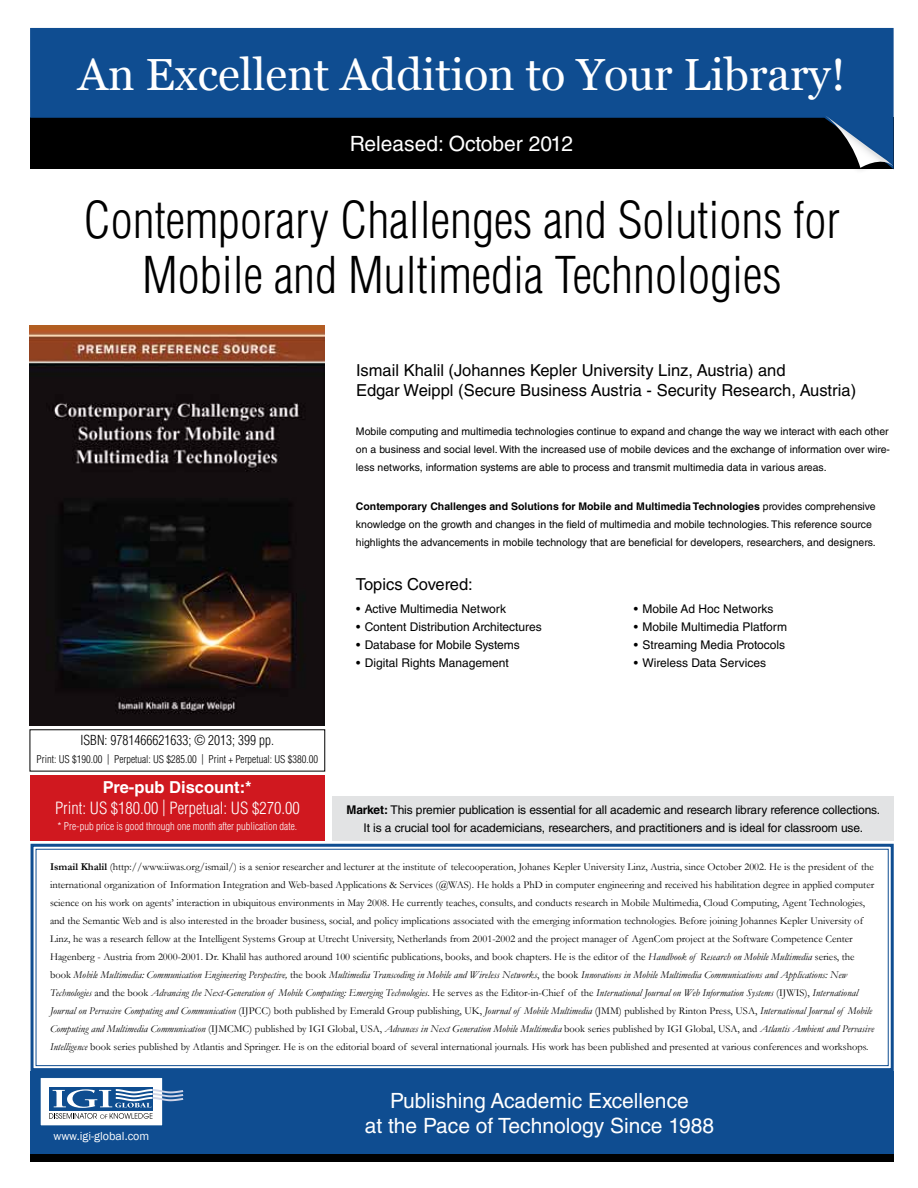
<style>
.page{position:relative;width:918px;height:1188px;background:#fff}
.page>*{position:absolute;margin:0;border:0;box-sizing:border-box;transform-origin:0 0}
.t1{font:300 condensed 49.5px/55.5px "Helvetica LT Std";color:#000;text-align:center}
.t2{font:45px "Vani";color:#fff}
.t3{font:21px/25.2px "Helvetica LT Std";color:#fff;text-align:center}
.t4{font:16.5px/19.8px "Helvetica LT Std";color:#000}
.t5{font:300 condensed 16.5px "Helvetica LT Std";color:#fff}
.t6{font:700 16.5px "Helvetica LT Std";color:#fff}
.t7{font:300 condensed 13.5px "Helvetica LT Std";color:#000}
.t8{font:12px/18px "Helvetica LT Std";letter-spacing:-.01em;color:#000;text-align:center}
.t9{font:12px "Franklin Gothic";color:#fff}
.t10{font:10.5px/18px "Garamond";color:#000}
.t11{font:10.5px/18px "Helvetica LT Std";color:#000}
.t12{font:300 condensed 10.5px "Helvetica LT Std";color:#000}
.t13{font:300 condensed 10.5px "Helvetica LT Std";color:#fff}
.s1{font-weight:700}
.s2{font-style:italic}
</style>
<div class="page">
<div style="left:30px;top:1071px;width:864px;height:83px;background:#0f4d91"></div>
<div style="left:40px;top:1078px;width:123px;height:48px;background:#fff"></div>
<div style="left:40px;top:1077px;width:123px;height:49px;border:1px solid #0e4d90"></div>
<div style="left:49px;top:1087px;width:103px;height:23px;background:#0e4d90"></div>
<svg style="left:49px;top:1089px;width:134px;height:30px"></svg>
<svg style="left:30px;top:28px;width:864px;height:141px;background:#09325f"></svg>
<div style="left:816px;top:111px;width:78px;height:63px;background:#000;opacity:.2"></div>
<svg style="left:824px;top:115px;width:69px;height:53px;background:#2f4d6d"></svg>
<svg style="left:30px;top:843px;width:864px;height:228px"></svg>
<div style="left:36px;top:849px;width:853px;height:217px;border:1px solid #0f4d91"></div>
<img style="left:29px;top:326px;width:296px;height:400px">
<div style="left:30px;top:775px;width:295px;height:66px;background:#d0181f"></div>
<div style="left:30px;top:1154px;width:864px;height:8px;background:#000"></div>
<div style="left:332px;top:796px;width:562px;height:45px;background:#e2e3e4"></div>
<h2 class="t2" style="left:78px;top:48px;width:769px">An Excellent Addition to Your Library!</h2>
<h3 class="t3" style="left:350px;top:131px;width:225px">Released: October 2012</h3>
<h1 class="t1" style="left:83px;top:192px;width:758px">Contemporary Challenges and Solutions for<br>Mobile and Multimedia Technologies</h1>
<p class="t7" style="left:81px;top:732px;width:195px">ISBN: 9781466621633; © 2013; 399 pp.</p>
<p class="t12" style="left:37px;top:753px;width:283px">Print: US $190.00 | Perpetual: US $285.00 | Print + Perpetual: US $380.00</p>
<h3 class="t6" style="left:103px;top:777px;width:150px">Pre-pub Discount:*</h3>
<h3 class="t5" style="left:55px;top:797px;width:246px">Print: US $180.00 | Perpetual: US $270.00</h3>
<p class="t13" style="left:58px;top:820px;width:241px">* Pre-pub price is good through one month after publication date.</p>
<h3 class="t4" style="left:356px;top:361px;width:502px">Ismail Khalil (Johannes Kepler University Linz, Austria) and<br>Edgar Weippl (Secure Business Austria - Security Research, Austria)</h3>
<p class="t11" style="left:356px;top:423px;width:536px">Mobile computing and multimedia technologies continue to expand and change the way we interact with each other on a business and social level. With the increased use of mobile devices and the exchange of information over wire&shy;less networks, information systems are able to process and transmit multimedia data in various areas.</p>
<p class="t11" style="left:356px;top:498px;width:521px"><span class="s1">Contemporary Challenges and Solutions for Mobile and Multimedia Technologies</span> provides comprehensive knowledge on the growth and changes in the field of multimedia and mobile technologies. This reference source highlights the advancements in mobile technology that are beneficial for developers, researchers, and designers.</p>
<h3 class="t4" style="left:356px;top:575px;width:118px">Topics Covered:</h3>
<p class="t8" style="left:356px;top:600px;width:151px">• Active Multimedia Network</p>
<p class="t8" style="left:356px;top:618px;width:187px">• Content Distribution Architectures</p>
<p class="t8" style="left:356px;top:636px;width:165px">• Database for Mobile Systems</p>
<p class="t8" style="left:356px;top:654px;width:154px">• Digital Rights Management</p>
<p class="t8" style="left:634px;top:600px;width:141px">• Mobile Ad Hoc Networks</p>
<p class="t8" style="left:634px;top:618px;width:155px">• Mobile Multimedia Platform</p>
<p class="t8" style="left:634px;top:636px;width:153px">• Streaming Media Protocols</p>
<p class="t8" style="left:634px;top:654px;width:134px">• Wireless Data Services</p>
<p class="t8" style="left:347px;top:800px;width:535px"><span class="s1">Market:</span> This premier publication is essential for all academic and research library reference collections.<br>It is a crucial tool for academicians, researchers, and practitioners and is ideal for classroom use.</p>
<p class="t10" style="left:50px;top:858px;width:826px"><span class="s1">Ismail Khalil</span> (http://www.iiwas.org/ismail/) is a senior researcher and lecturer at the institute of telecooperation, Johanes Kepler University Linz, Austria, since October 2002. He is the president of the international organization of Information Integration and Web-based Applications &amp; Services (@WAS). He holds a PhD in computer engineering and received his habilitation degree in applied computer science on his work on agents’ interaction in ubiquitous environments in May 2008. He currently teaches, consults, and conducts research in Mobile Multimedia, Cloud Computing, Agent Technologies, and the Semantic Web and is also interested in the broader business, social, and policy implications associated with the emerging information technologies. Before joining Johannes Kepler University of Linz, he was a research fellow at the Intelligent Systems Group at Utrecht University, Netherlands from 2001-2002 and the project manager of AgenCom project at the Software Competence Center Hagenberg - Austria from 2000-2001. Dr. Khalil has authored around 100 scientific publications, books, and book chapters. He is the editor of the <span class="s2">Handbook of Research on Mobile Multimedia</span> series, the book <span class="s2">Mobile Multimedia: Communication Engineering Perspective,</span> the book <span class="s2">Multimedia Transcoding in Mobile and Wireless Networks</span>, the book <span class="s2">Innovations in Mobile Multimedia Communications and Applications: New Technologies</span> and the book <span class="s2">Advancing the Next-Generation of Mobile Computing: Emerging Technologies</span>. He serves as the Editor-in-Chief of the <span class="s2">International Journal on Web Information Systems</span> (IJWIS), <span class="s2">International Journal on Pervasive Computing and Communication</span> (IJPCC) both published by Emerald Group publishing, UK, <span class="s2">Journal of Mobile Multimedia</span> (JMM) published by Rinton Press, USA, <span class="s2">International Journal of Mobile Computing and Multimedia Communication</span> (IJMCMC) published by IGI Global, USA, <span class="s2">Advances in Next Generation Mobile Multimedia</span> book series published by IGI Global, USA, and <span class="s2">Atlantis Ambient and Pervasive Intelligence</span> book series published by Atlantis and Springer. He is on the editorial board of several international journals. His work has been published and presented at various conferences and workshops.</p>
<p class="t9" style="left:53px;top:1128px;width:97px">www.igi-global.com</p>
<h3 class="t3" style="left:365px;top:1088px;width:351px">Publishing Academic Excellence<br>at the Pace of Technology Since 1988</h3>
</div>
